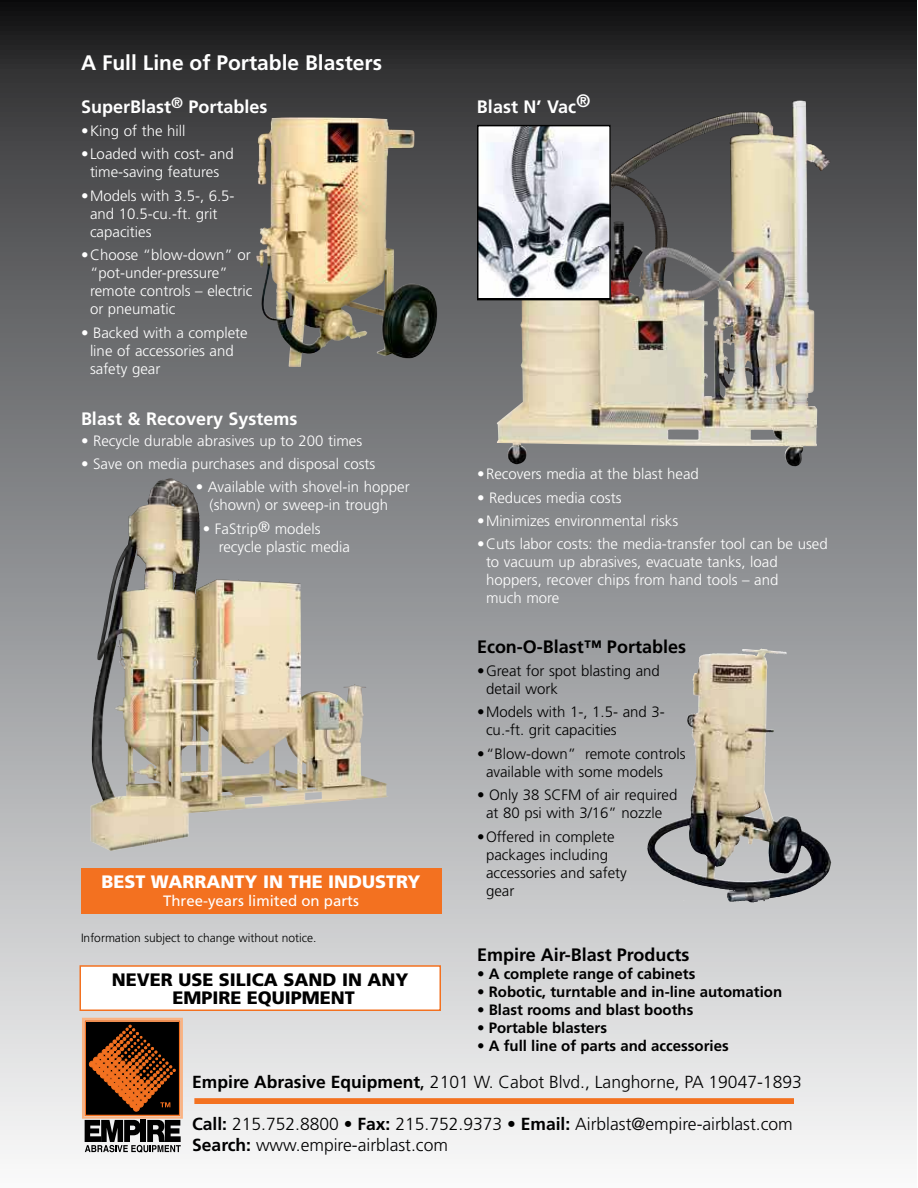
<style>
.page{position:relative;width:918px;height:1188px;background:#fff}
.page>*{position:absolute;margin:0;border:0;box-sizing:border-box;transform-origin:0 0}
.t1{font:700 21px "Frutiger LT Std";color:#fff}
.t2{font:700 18px "Frutiger LT Std";color:#fff}
.t3{font:900 18px/18px "Frutiger LT Std";color:#000}
.t4{font:900 18px "Frutiger LT Std";color:#fff}
.t5{font:700 18px "Frutiger LT Std";color:#000}
.t6{font:18px "Frutiger LT 65 Bd";color:#000}
.t7{font:300 17.55px/21px "Frutiger LT Std";color:#000}
.t8{font:300 15px/18px "Frutiger LT Std";color:#fff}
.t9{font:300 15px/18px "Frutiger LT Std";color:#000}
.t10{font:700 15px "Frutiger LT Std";color:#000}
.t11{font:15px "Frutiger LT Std";color:#fff}
.t12{font:300 12px "Frutiger LT Std";color:#000}
.s1{font-weight:400;font-size:15px;color:#fff}
.s2{font-weight:700}
.s3{font-weight:400}
</style>
<div class="page">
<img style="left:0;top:0;width:917px;height:1154px">
<div style="left:86px;top:1022px;width:93px;height:93px;background:#000"></div>
<div style="left:85px;top:1020px;width:95px;height:96px;border:1px solid #f37120"></div>
<div style="left:82px;top:1018px;width:101px;height:101px;border:2px solid #fab383"></div>
<svg style="left:85px;top:1120px;width:96px;height:33px"></svg>
<svg style="left:89px;top:1025px;width:87px;height:87px"></svg>
<div style="left:194px;top:1098px;width:600px;height:6px;background:#f37120"></div>
<img style="left:257px;top:117px;width:24px;height:110px">
<img style="left:95px;top:479px;width:74px;height:217px">
<img style="left:683px;top:100px;width:115px;height:37px">
<img style="left:480px;top:128px;width:128px;height:169px">
<div style="left:477px;top:125px;width:134px;height:175px;border:2px solid #000"></div>
<img style="left:687px;top:649px;width:73px;height:163px">
<div style="left:80px;top:966px;width:360px;height:44px;background:#fff"></div>
<div style="left:80px;top:965px;width:361px;height:46px;border:2px solid #f37120"></div>
<div style="left:81px;top:868px;width:360px;height:46px;background:#f37120"></div>
<h1 class="t1" style="left:81px;top:54px;width:303px">A Full Line of Portable Blasters</h1>
<p class="t2" style="left:81px;top:99px;width:188px">SuperBlast<sup>®</sup> Portables</p>
<p class="t8" style="left:81px;top:123px;width:106px">•King of the hill</p>
<p class="t8" style="left:81px;top:146px;width:154px;text-align:center">•Loaded with cost- and time-saving features</p>
<p class="t8" style="left:90px;top:188px;width:146px;text-indent:-9px">•Models with 3.5-, 6.5- and 10.5-cu.-ft. grit capacities</p>
<p class="t8" style="left:90px;top:247px;width:164px;text-indent:-9px">•Choose “blow-down” or “pot-under-pressure” remote controls – electric or pneumatic</p>
<p class="t8" style="left:90px;top:324px;width:159px;text-indent:-9px">• Backed with a complete line of accessories and safety gear</p>
<p class="t2" style="left:81px;top:412px;width:218px">Blast &amp; Recovery Systems</p>
<p class="t8" style="left:81px;top:432px;width:283px">• Recycle durable abrasives up to 200 times</p>
<p class="t8" style="left:81px;top:456px;width:296px">• Save on media purchases and disposal costs</p>
<p class="t8" style="left:196px;top:479px;width:215px;text-align:center">• Available with shovel-in hopper (shown) or sweep-in trough</p>
<p class="t8" style="left:219px;top:521px;width:133px;text-indent:-16px">• FaStrip® models recycle plastic media</p>
<p class="t4" style="left:101px;top:875px;width:321px">BEST WARRANTY IN THE INDUSTRY</p>
<p class="t11" style="left:163px;top:895px;width:197px">Three-years limited on parts</p>
<p class="t12" style="left:81px;top:933px;width:237px">Information subject to change without notice.</p>
<p class="t3" style="left:172px;top:972px;width:259px;text-indent:-60px">NEVER USE SILICA SAND IN ANY<br>EMPIRE EQUIPMENT <span class="s1">Three-yea</span></p>
<p class="t2" style="left:477px;top:99px;width:115px">Blast N’ Vac®</p>
<p class="t8" style="left:477px;top:466px;width:223px">•Recovers media at the blast head</p>
<p class="t8" style="left:477px;top:490px;width:146px">• Reduces media costs</p>
<p class="t8" style="left:477px;top:513px;width:203px">•Minimizes environmental risks</p>
<p class="t8" style="left:486px;top:536px;width:343px;text-indent:-9px">•Cuts labor costs: the media-transfer tool can be used to vacuum up abrasives, evacuate tanks, load hoppers, recover chips from hand tools – and<br>much more</p>
<p class="t6" style="left:477px;top:637px;width:211px">Econ-O-Blast™ Portables</p>
<p class="t9" style="left:486px;top:663px;width:175px;text-indent:-9px">•Great for spot blasting and detail work</p>
<p class="t9" style="left:486px;top:704px;width:180px;text-indent:-9px">•Models with 1-, 1.5- and 3- cu.-ft. grit capacities</p>
<p class="t9" style="left:486px;top:746px;width:201px;text-indent:-9px">•“Blow-down” remote controls available with some models</p>
<p class="t9" style="left:477px;top:787px;width:202px;text-align:center">• Only 38 SCFM of air required at 80 psi with 3/16” nozzle</p>
<p class="t9" style="left:486px;top:828px;width:142px;text-indent:-9px">•Offered in complete packages including accessories and safety gear</p>
<p class="t5" style="left:477px;top:947px;width:214px">Empire Air-Blast Products</p>
<p class="t10" style="left:477px;top:967px;width:220px">• A complete range of cabinets</p>
<p class="t10" style="left:477px;top:985px;width:307px">• Robotic, turntable and in-line automation</p>
<p class="t10" style="left:477px;top:1003px;width:218px">• Blast rooms and blast booths</p>
<p class="t10" style="left:477px;top:1021px;width:132px">• Portable blasters</p>
<p class="t10" style="left:477px;top:1039px;width:253px">• A full line of parts and accessories</p>
<p class="t7" style="left:192px;top:1073px;width:611px"><span class="s2">Empire Abrasive Equipment</span><span class="s3">,</span> 2101 W. Cabot Blvd., Langhorne, PA 19047-1893</p>
<p class="t7" style="left:192px;top:1115px;width:602px"><span class="s2">Call:</span> 215.752.8800 <span class="s3">•</span> <span class="s2">Fax:</span> 215.752.9373 <span class="s3">•</span> <span class="s2">Email:</span> Airblast@empire-airblast.com<br><span class="s2">Search:</span> www.empire-airblast.com</p>
</div>
